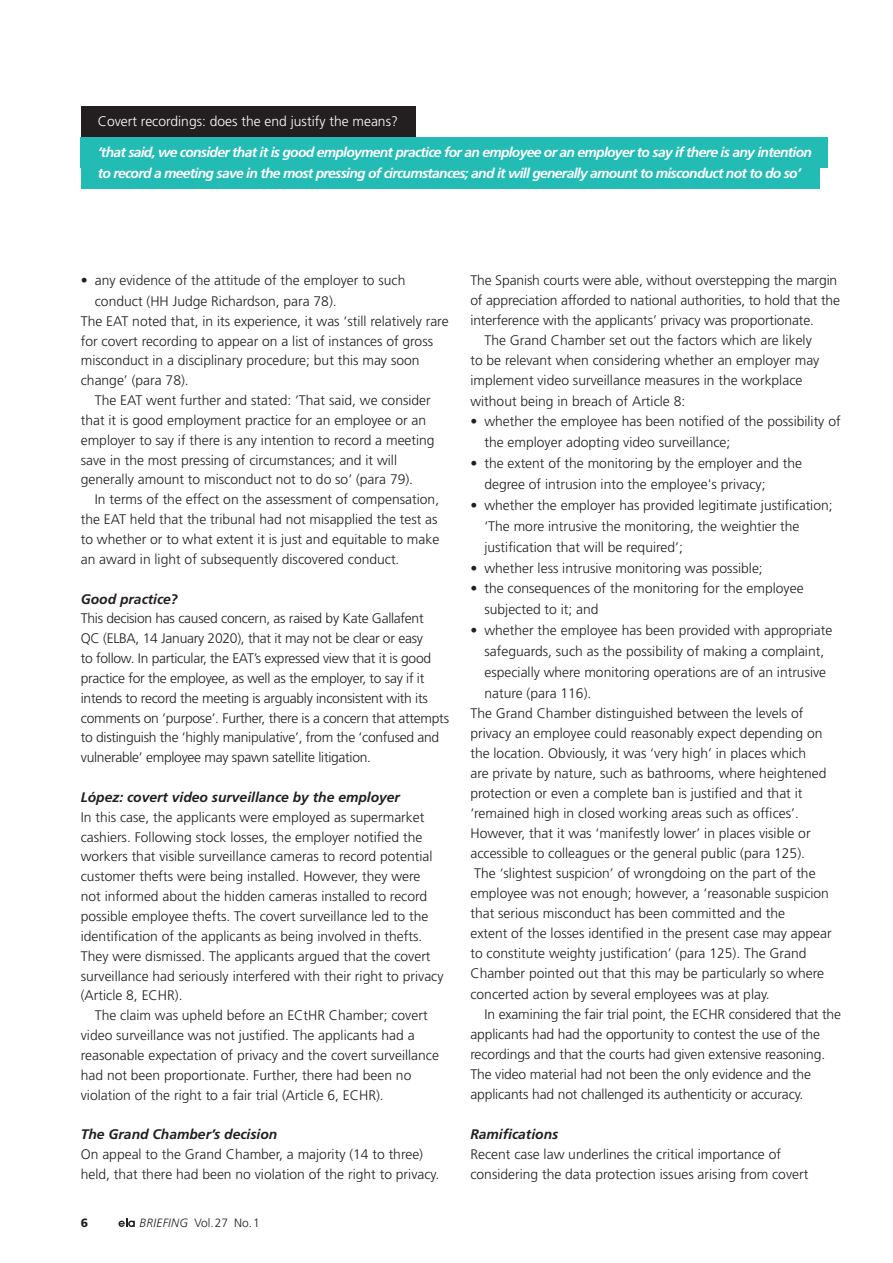
<style>
.page{position:relative;width:893px;height:1263px;background:#fff}
.page>*{position:absolute;margin:0;border:0;box-sizing:border-box;transform-origin:0 0}
.Body_Text{font:300 13.8px/19.8px "Frutiger LT Std";color:#231f20}
.Body_Text-2{font:300 13.8px/19.8px "Frutiger LT Std";letter-spacing:-.02em;color:#231f20}
.Quotation_Boxed_Whit{font:italic 700 13.8px/20.7px "Frutiger LT Std";letter-spacing:-.05em;color:#fff}
.Body_Text-3{font:italic 700 13.8px "Frutiger LT Std";color:#231f20}
.Running_Head{font:300 13.8px "Frutiger LT Std";color:#fff}
.t1{font:300 12px "Frutiger LT Std";color:#231f20}
.t2{font:900 12px "Frutiger LT Std";color:#231f20}
.s1{font-style:italic}
</style>
<div class="page">
<svg style="left:118px;top:1219px;width:17px;height:8px"></svg>
<div style="left:81px;top:106px;width:335px;height:31px;background:#231f20"></div>
<div style="left:81px;top:137px;width:747px;height:31px;background:#22bcb5"></div>
<div style="left:81px;top:158px;width:739px;height:31px;background:#22bcb5"></div>
<p class="Running_Head" style="left:98px;top:113px;width:302px">Covert recordings: does the end justify the means?</p>
<p class="Quotation_Boxed_Whit" style="left:98px;top:142px;width:716px">‘that said, we consider that it is good employment practice for an employee or an employer to say if there is any intention to record a meeting save in the most pressing of circumstances; and it will generally amount to misconduct not to do so’</p>
<p class="Body_Text" style="left:95px;top:270px;width:312px;line-height:20.7px;text-indent:-14px">• any evidence of the attitude of the employer to such conduct (HH Judge Richardson, para 78).</p>
<p class="Body_Text" style="left:81px;top:311px;width:369px">The EAT noted that, in its experience, it was ‘still relatively rare for covert recording to appear on a list of instances of gross misconduct in a disciplinary procedure; but this may soon change’ (para 78).</p>
<p class="Body_Text" style="left:81px;top:391px;width:355px;text-indent:14px">The EAT went further and stated: ‘That said, we consider that it is good employment practice for an employee or an employer to say if there is any intention to record a meeting save in the most pressing of circumstances; and it will generally amount to misconduct not to do so’ (para 79).</p>
<p class="Body_Text" style="left:81px;top:490px;width:360px;text-indent:14px">In terms of the effect on the assessment of compensation, the EAT held that the tribunal had not misapplied the test as to whether or to what extent it is just and equitable to make an award in light of subsequently discovered conduct.</p>
<p class="Body_Text-3" style="left:81px;top:591px;width:99px">Good practice?</p>
<p class="Body_Text-2" style="left:81px;top:609px;width:370px">This decision has caused concern, as raised by Kate Gallafent<br>QC (ELBA, 14 January 2020), that it may not be clear or easy<br>to follow. In particular, the EAT’s expressed view that it is good practice for the employee, as well as the employer, to say if it intends to record the meeting is arguably inconsistent with its comments on ‘purpose’. Further, there is a concern that attempts to distinguish the ‘highly manipulative’, from the ‘confused and vulnerable’ employee may spawn satellite litigation.</p>
<p class="Body_Text-3" style="left:81px;top:789px;width:321px">López: covert video surveillance by the employer</p>
<p class="Body_Text" style="left:81px;top:807px;width:364px">In this case, the applicants were employed as supermarket cashiers. Following stock losses, the employer notified the workers that visible surveillance cameras to record potential customer thefts were being installed. However, they were not informed about the hidden cameras installed to record possible employee thefts. The covert surveillance led to the identification of the applicants as being involved in thefts.<br>They were dismissed. The applicants argued that the covert surveillance had seriously interfered with their right to privacy (Article 8, ECHR).</p>
<p class="Body_Text" style="left:81px;top:1006px;width:360px;text-indent:14px">The claim was upheld before an ECtHR Chamber; covert video surveillance was not justified. The applicants had a reasonable expectation of privacy and the covert surveillance had not been proportionate. Further, there had been no violation of the right to a fair trial (Article 6, ECHR).</p>
<p class="Body_Text-3" style="left:81px;top:1126px;width:198px">The Grand Chamber’s decision</p>
<p class="Body_Text" style="left:81px;top:1145px;width:360px">On appeal to the Grand Chamber, a majority (14 to three) held, that there had been no violation of the right to privacy.</p>
<p class="t2" style="left:81px;top:1215px;width:9px">6</p>
<p class="t1" style="left:139px;top:1216px;width:122px"><span class="s1">BRIEFING</span> Vol. 27 No. 1</p>
<p class="Body_Text" style="left:470px;top:271px;width:371px">The Spanish courts were able, without overstepping the margin of appreciation afforded to national authorities, to hold that the interference with the applicants’ privacy was proportionate.</p>
<p class="Body_Text" style="left:470px;top:331px;width:350px;text-indent:14px">The Grand Chamber set out the factors which are likely to be relevant when considering whether an employer may implement video surveillance measures in the workplace without being in breach of Article 8:</p>
<p class="Body_Text" style="left:484px;top:411px;width:358px;line-height:20.9px;text-indent:-14px">• whether the employee has been notified of the possibility of the employer adopting video surveillance;</p>
<p class="Body_Text" style="left:484px;top:453px;width:319px;line-height:20.9px;text-indent:-14px">• the extent of the monitoring by the employer and the degree of intrusion into the employee's privacy;</p>
<p class="Body_Text" style="left:484px;top:495px;width:350px;line-height:20.9px;text-indent:-14px">• whether the employer has provided legitimate justification; ‘The more intrusive the monitoring, the weightier the justification that will be required’;</p>
<p class="Body_Text" style="left:470px;top:558px;width:294px">• whether less intrusive monitoring was possible;</p>
<p class="Body_Text" style="left:484px;top:578px;width:321px;line-height:20.9px;text-indent:-14px">• the consequences of the monitoring for the employee subjected to it; and</p>
<p class="Body_Text" style="left:484px;top:620px;width:349px;line-height:20.9px;text-indent:-14px">• whether the employee has been provided with appropriate safeguards, such as the possibility of making a complaint, especially where monitoring operations are of an intrusive nature (para 116).</p>
<p class="Body_Text" style="left:470px;top:703px;width:357px">The Grand Chamber distinguished between the levels of privacy an employee could reasonably expect depending on the location. Obviously, it was ‘very high’ in places which are private by nature, such as bathrooms, where heightened protection or even a complete ban is justified and that it ‘remained high in closed working areas such as offices’.<br>However, that it was ‘manifestly lower’ in places visible or accessible to colleagues or the general public (para 125).</p>
<p class="Body_Text" style="left:470px;top:863px;width:360px">The ‘slightest suspicion’ of wrongdoing on the part of the employee was not enough; however, a ‘reasonable suspicion that serious misconduct has been committed and the</p>
<p class="Body_Text" style="left:470px;top:924px;width:363px">extent of the losses identified in the present case may appear to constitute weighty justification’ (para 125). The Grand Chamber pointed out that this may be particularly so where concerted action by several employees was at play.</p>
<p class="Body_Text" style="left:470px;top:1004px;width:372px;text-indent:14px">In examining the fair trial point, the ECHR considered that the applicants had had the opportunity to contest the use of the recordings and that the courts had given extensive reasoning.<br>The video material had not been the only evidence and the applicants had not challenged its authenticity or accuracy.</p>
<p class="Body_Text-3" style="left:470px;top:1126px;width:89px">Ramifications</p>
<p class="Body_Text" style="left:470px;top:1144px;width:339px">Recent case law underlines the critical importance of considering the data protection issues arising from covert</p>
</div>
